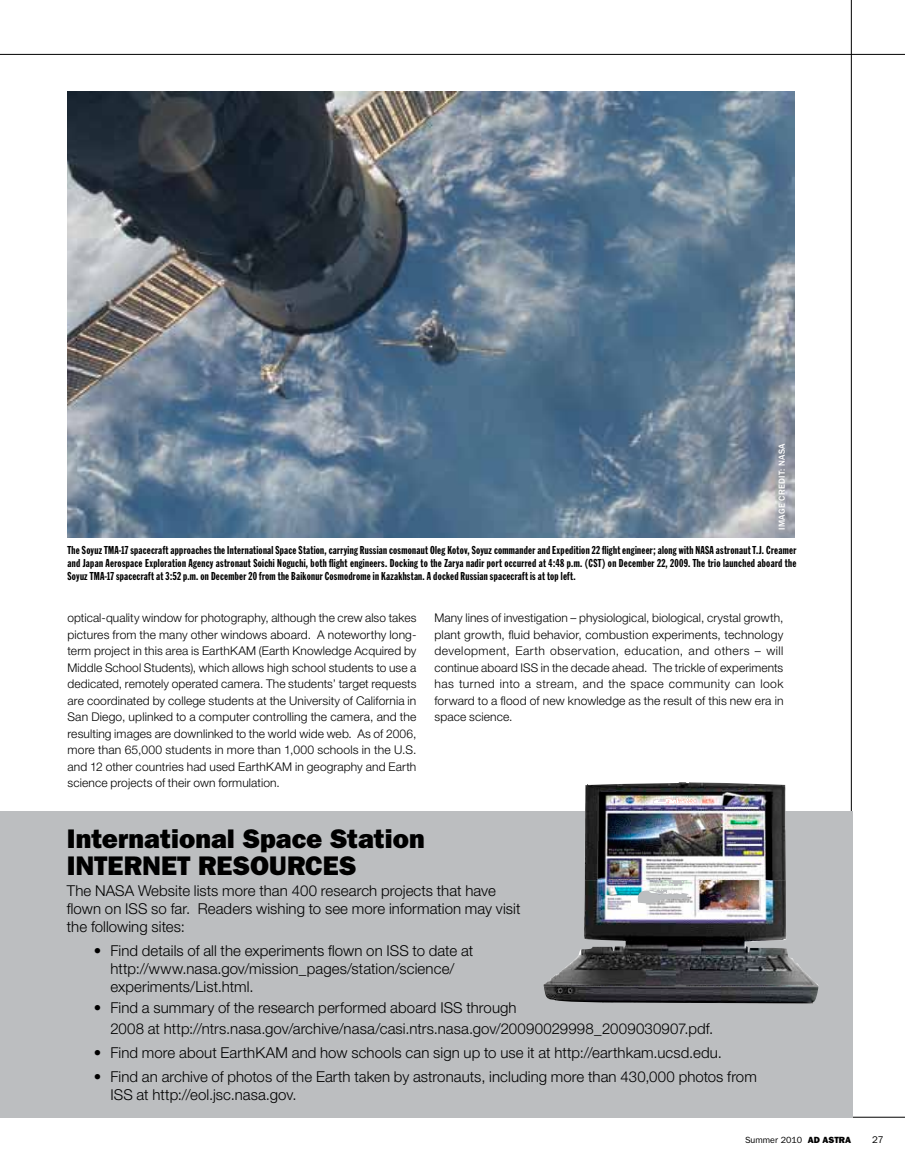
<style>
.page{position:relative;width:905px;height:1175px;background:#fff}
.page>*{position:absolute;margin:0;border:0;box-sizing:border-box;transform-origin:0 0}
.t1{font:800 27px/27px "Franklin Gothic";letter-spacing:.005em;color:#000}
.t2{font:300 15px/18px "Helvetica Neue";letter-spacing:.005em;color:#000}
.t3{font:300 12px/16.5px "Helvetica Neue";letter-spacing:.01em;color:#000;text-align:justify}
.t4{font:11.25px/12.8px "Franklin Gothic Extra Cond";letter-spacing:.025em;color:#000;text-align:justify}
.t5{font:9.75px "Franklin Gothic";color:#000}
.t6{font:9px "Franklin Gothic";color:#000}
.t7{font:500 9px "Franklin Gothic";letter-spacing:.03em;color:#fff}
.s1{font-weight:800}
</style>
<div class="page">
<hr style="left:0;top:1116px;width:904px;height:1px;background:#000">
<hr style="left:850px;top:0;width:1px;height:1117px;background:#000">
<img style="left:68px;top:92px;width:726px;height:445px">
<hr style="left:0;top:54px;width:904px;height:1px;background:#000">
<div style="left:0;top:811px;width:852px;height:306px;background:#bcbec0"></div>
<img style="left:585px;top:782px;width:201px;height:98px">
<img style="left:543px;top:880px;width:275px;height:123px">
<p class="t7" style="left:776px;top:530px;width:88px;rotate:-90deg">Image Credit: NASA</p>
<p class="t4" style="left:68px;top:544px;width:730px">The Soyuz TMA-17 spacecraft approaches the International Space Station, carrying Russian cosmonaut Oleg Kotov, Soyuz commander and Expedition 22 flight engineer; along with NASA astronaut T.J. Creamer and Japan Aerospace Exploration Agency astronaut Soichi Noguchi, both flight engineers. Docking to the Zarya nadir port occurred at 4:48 p.m. (CST) on December 22, 2009. The trio launched aboard the Soyuz TMA-17 spacecraft at 3:52 p.m. on December 20 from the Baikonur Cosmodrome in Kazakhstan. A docked Russian spacecraft is at top left.</p>
<p class="t3" style="left:68px;top:609px;width:350px">optical-quality window for photography, although the crew also takes pictures from the many other windows aboard. A noteworthy long&shy;term project in this area is EarthKAM (Earth Knowledge Acquired by Middle School Students), which allows high school students to use a dedicated, remotely operated camera. The students’ target requests are coordinated by college students at the University of California in San Diego, uplinked to a computer controlling the camera, and the resulting images are downlinked to the world wide web. As of 2006, more than 65,000 students in more than 1,000 schools in the U.S. and 12 other countries had used EarthKAM in geography and Earth science projects of their own formulation.</p>
<p class="t3" style="left:434px;top:609px;width:350px">Many lines of investigation – physiological, biological, crystal growth, plant growth, fluid behavior, combustion experiments, technology development, Earth observation, education, and others – will continue aboard ISS in the decade ahead. The trickle of experiments has turned into a stream, and the space community can look forward to a flood of new knowledge as the result of this new era in space science.</p>
<h1 class="t1" style="left:67px;top:824px;width:359px">International Space Station<br>INTERNET</h1>
<h1 class="t1" style="left:198px;top:851px;width:18px">RES</h1>
<h1 class="t1" style="left:250px;top:851px;width:55px">OURCES</h1>
<p class="t2" style="left:67px;top:881px;width:455px">The NASA Website lists more than 400 research projects that have flown on ISS so far. Readers wishing to see more information may visit the following sites:</p>
<p class="t2" style="left:110px;top:941px;width:364px;text-indent:-16px">• Find details of all the experiments flown on ISS to date at http://www.nasa.gov/mission_pages/station/science/ experiments/List.html.</p>
<p class="t2" style="left:110px;top:997px;width:604px;line-height:21px;text-indent:-16px">• Find a summary of the research performed aboard ISS through<br>2008 at http://ntrs.nasa.gov/archive/nasa/casi.ntrs.nasa.gov/20090029998_2009030907.pdf.</p>
<p class="t2" style="left:94px;top:1043px;width:629px">• Find more about EarthKAM and how schools can sign up to use it at http://earthkam.ucsd.edu.</p>
<p class="t2" style="left:110px;top:1067px;width:648px;text-indent:-16px">• Find an archive of photos of the Earth taken by astronauts, including more than 430,000 photos from<br>ISS at http://eol.jsc.nasa.gov.</p>
<p class="t6" style="left:745px;top:1135px;width:107px">Summer 2010 <span class="s1">ad Astra</span></p>
<p class="t5" style="left:872px;top:1134px;width:13px">27</p>
</div>
